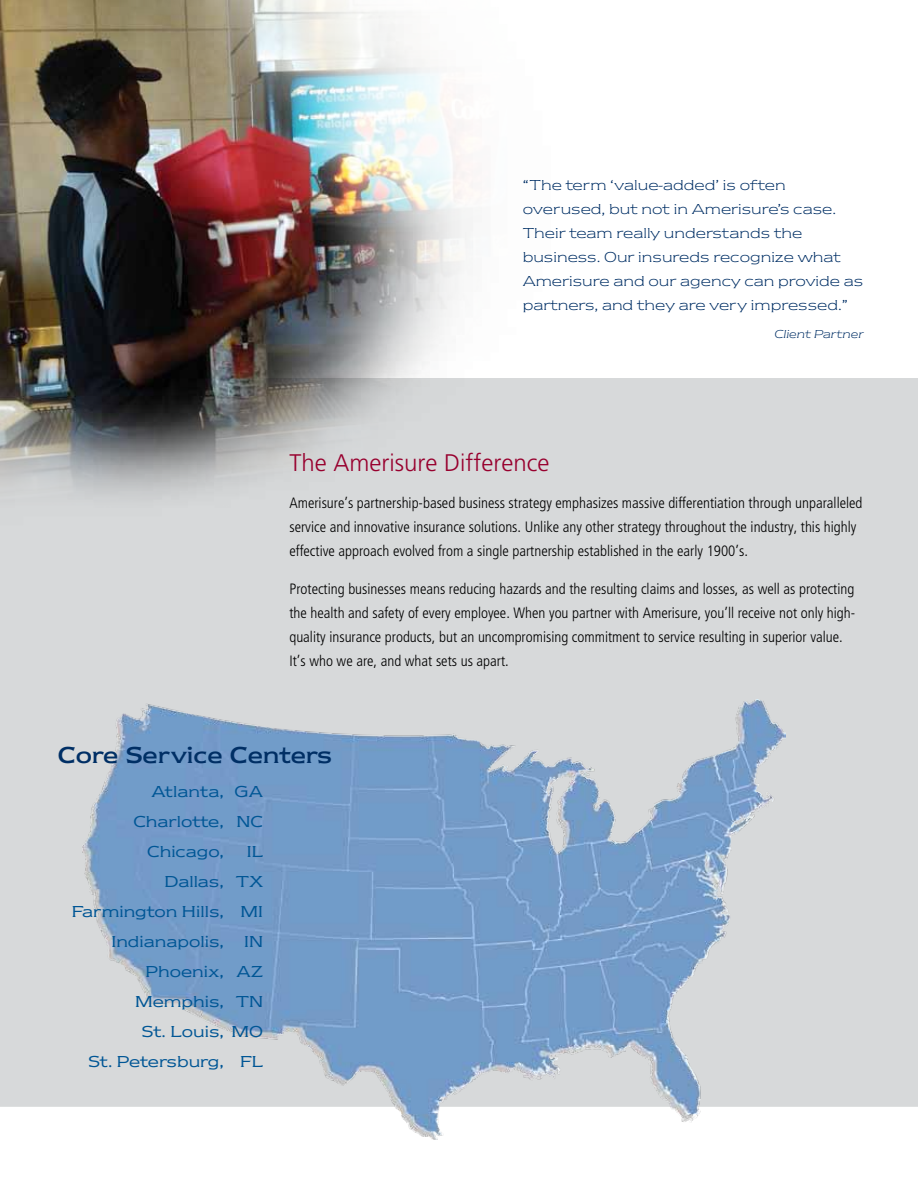
<style>
.page{position:relative;width:918px;height:1188px;background:#fff}
.page>*{position:absolute;margin:0;border:0;box-sizing:border-box;transform-origin:0 0}
.t1{font:300 24px "Frutiger";color:#98002e}
.t2{font:24px "Newtext ITC Std";color:#002f65}
.t3{font:16.5px/30px "Newtext ITC Std";color:#005695;text-align:right}
.t4{font:300 condensed 15px/24px "Frutiger";color:#000}
.t5{font:300 15px/24px "Newtext ITC Std";color:#002f65}
.t6{font:italic 300 12px "Newtext ITC Std";color:#002f65}
</style>
<div class="page">
<div style="left:0;top:378px;width:918px;height:729px;background:#d7d9da"></div>
<img style="left:83px;top:700px;width:702px;height:440px">
<img style="left:0;top:0;width:668px;height:530px">
<p class="t5" style="left:523px;top:173px;width:342px">“The term ‘value-added’ is often overused, but not in Amerisure’s case.<br>Their team really understands the business. Our insureds recognize what Amerisure and our agency can provide as partners, and they are very impressed.”</p>
<p class="t6" style="left:774px;top:327px;width:91px">Client Partner</p>
<h1 class="t1" style="left:289px;top:449px;width:261px">The Amerisure Difference</h1>
<p class="t4" style="left:289px;top:491px;width:575px">Amerisure’s partnership-based business strategy emphasizes massive differentiation through unparalleled service and innovative insurance solutions. Unlike any other strategy throughout the industry, this highly effective approach evolved from a single partnership established in the early 1900’s.</p>
<p class="t4" style="left:289px;top:577px;width:567px">Protecting businesses means reducing hazards and the resulting claims and losses, as well as protecting the health and safety of every employee. When you partner with Amerisure, you’ll receive not only high&shy;quality insurance products, but an uncompromising commitment to service resulting in superior value.<br>It’s who we are, and what sets us apart.</p>
<h1 class="t2" style="left:58px;top:741px;width:276px">Core Service Centers</h1>
<p class="t3" style="left:151px;top:776px;width:113px">Atlanta, GA</p>
<p class="t3" style="left:133px;top:806px;width:131px">Charlotte, NC</p>
<p class="t3" style="left:147px;top:836px;width:78px">Chicago,</p>
<p class="t3" style="left:72px;top:836px;width:193px">IL<br>Dallas, TX<br>Farmington Hills, MI<br>Indianapolis, IN<br>Phoenix, AZ<br>Memphis, TN<br>St. Louis, MO<br>St. Petersburg, FL</p>
</div>
